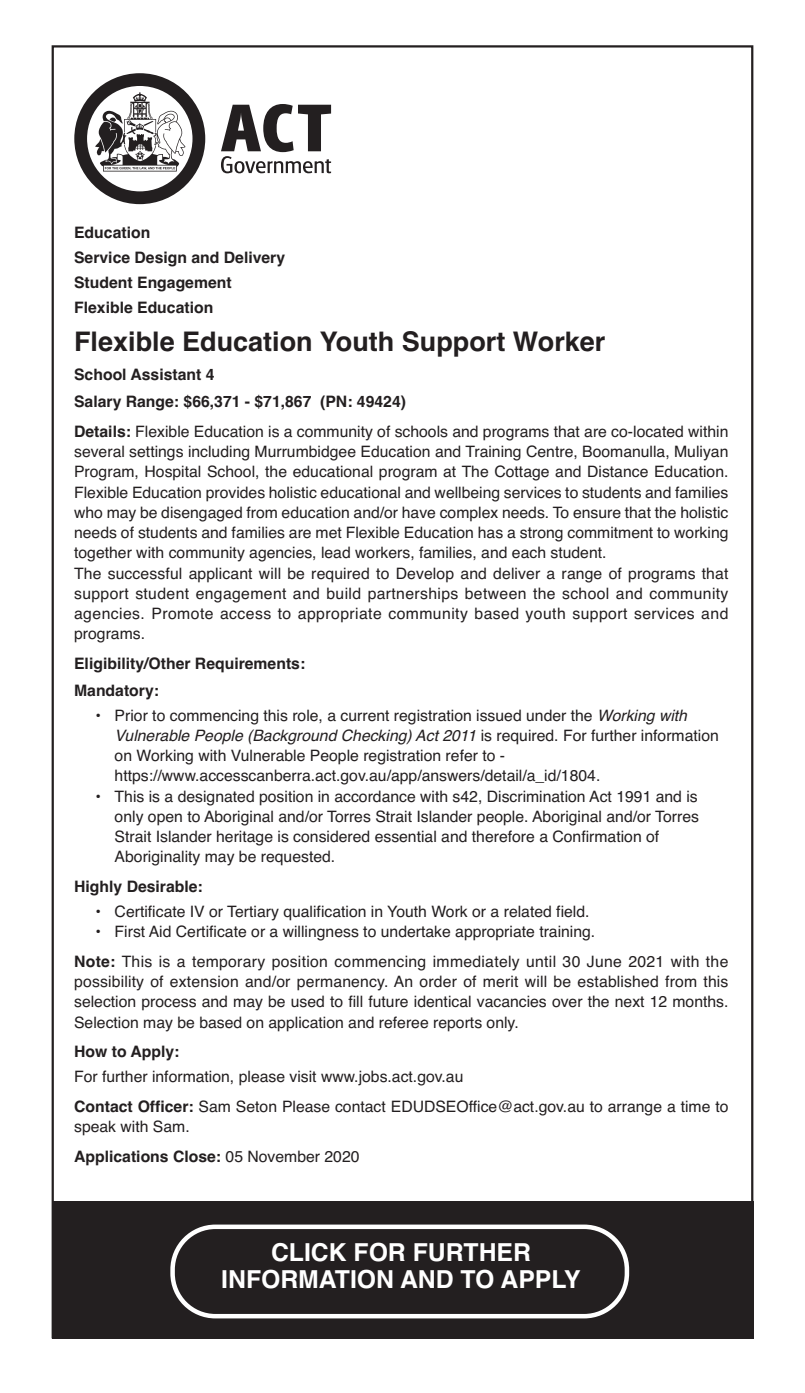
<style>
.page{position:relative;width:805px;height:1393px;background:#fff}
.page>*{position:absolute;margin:0;border:0;box-sizing:border-box;transform-origin:0 0}
.t1{font:700 27px "Helvetica";color:#231f20}
.t2{font:700 24.75px/27px "Helvetica";color:#fff;text-align:center}
.t3{font:15.75px/20.2px "Helvetica";color:#231f20}
.t4{font:700 15.75px/24.8px "Helvetica";color:#231f20}
.t5{font:15.75px/29.9px "Helvetica";letter-spacing:.02em;color:#231f20}
.s1{font-weight:700}
.s2{font-style:italic}
</style>
<div class="page">
<svg style="left:74px;top:73px;width:131px;height:131px"></svg>
<svg style="left:221px;top:104px;width:110px;height:69px"></svg>
<div style="left:52px;top:1201px;width:701px;height:137px;background:#231f20"></div>
<svg style="left:170px;top:1224px;width:459px;height:94px"></svg>
<p class="t4" style="left:74px;top:222px;width:212px">Education<br>Service Design and Delivery<br>Student Engagement<br>Flexible Education</p>
<h1 class="t1" style="left:74px;top:331px;width:533px">Flexible Education Youth Support Worker</h1>
<p class="t4" style="left:74px;top:363px;width:333px;line-height:26.6px">School Assistant 4<br>Salary Range: $66,371 - $71,867 (PN: 49424)</p>
<p class="t3" style="left:74px;top:423px;width:656px"><span class="s1">Details:</span> Flexible Education is a community of schools and programs that are co-located within several settings including Murrumbidgee Education and Training Centre, Boomanulla, Muliyan Program, Hospital School, the educational program at The Cottage and Distance Education.<br>Flexible Education provides holistic educational and wellbeing services to students and families who may be disengaged from education and/or have complex needs. To ensure that the holistic needs of students and families are met Flexible Education has a strong commitment to working together with community agencies, lead workers, families, and each student.<br>The successful applicant will be required to Develop and deliver a range of programs that support student engagement and build partnerships between the school and community agencies. Promote access to appropriate community based youth support services and programs.</p>
<p class="t4" style="left:74px;top:652px;width:233px;line-height:26.6px">Eligibility/Other Requirements:<br>Mandatory:</p>
<p class="t3" style="left:115px;top:706px;width:606px;text-indent:-19px">• Prior to commencing this role, a current registration issued under the <span class="s2">Working with Vulnerable People (Background Checking) Act 2011</span> is required. For further information on Working with Vulnerable People registration refer to - https://www.accesscanberra.act.gov.au/app/answers/detail/a_id/1804.</p>
<p class="t3" style="left:115px;top:787px;width:586px;text-indent:-19px">• This is a designated position in accordance with s42, Discrimination Act 1991 and is only open to Aboriginal and/or Torres Strait Islander people. Aboriginal and/or Torres Strait Islander heritage is considered essential and therefore a Confirmation of Aboriginality may be requested.</p>
<p class="t4" style="left:74px;top:876px;width:130px">Highly Desirable:</p>
<p class="t3" style="left:95px;top:903px;width:495px">• Certificate IV or Tertiary qualification in Youth Work or a related field.</p>
<p class="t5" style="left:74px;top:918px;width:656px;text-indent:21px">• First Aid Certificate or a willingness to undertake appropriate training.<br><span class="s1">Note:</span> This is a temporary position commencing immediately until 30 June 2021 with the</p>
<p class="t3" style="left:74px;top:973px;width:656px;text-align:justify">possibility of extension and/or permanency. An order of merit will be established from this selection process and may be used to fill future identical vacancies over the next 12 months.<br>Selection may be based on application and referee reports only.</p>
<p class="t4" style="left:74px;top:1041px;width:107px">How to Apply:</p>
<p class="t3" style="left:74px;top:1063px;width:656px;line-height:29.9px">For further information, please visit www.jobs.act.gov.au<br><span class="s1">Contact Officer:</span> Sam Seton Please contact EDUDSEOffice@act.gov.au to arrange a time to</p>
<p class="t3" style="left:74px;top:1113px;width:287px;line-height:29.9px">speak with Sam.<br><span class="s1">Applications Close:</span> 05 November 2020</p>
<h2 class="t2" style="left:221px;top:1241px;width:361px">CLICK FOR FURTHER<br>INFORMATION AND TO APPLY</h2>
</div>
